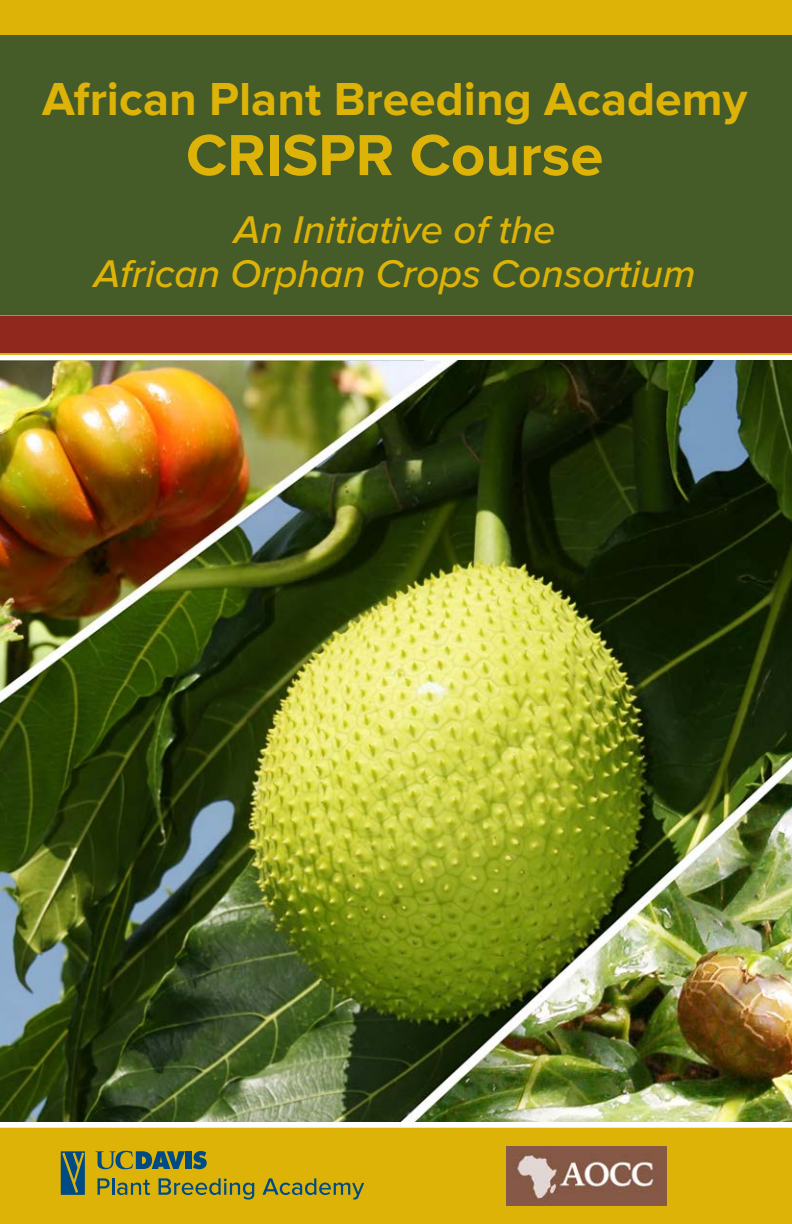
<style>
.page{position:relative;width:792px;height:1224px;background:#fff}
.page>*{position:absolute;margin:0;border:0;box-sizing:border-box;transform-origin:0 0}
.t1{font:700 60px "Proxima Nova";color:#deb308}
.t2{font:700 48px "Proxima Nova";color:#deb308}
.t3{font:italic 500 40px "Proxima Nova";color:#deb308}
</style>
<div class="page">
<img style="left:0;top:361px;width:792px;height:760px">
<div style="left:0;top:1129px;width:792px;height:95px;background:#deb308"></div>
<svg style="left:0;top:315px;width:792px;height:40px;background:#96311b"></svg>
<div style="left:0;top:35px;width:792px;height:280px;background:#455b28"></div>
<svg style="left:61px;top:1151px;width:24px;height:44px"></svg>
<svg style="left:193px;top:1151px;width:14px;height:18px"></svg>
<div style="left:186px;top:1151px;width:6px;height:18px;background:#004b84"></div>
<svg style="left:95px;top:1151px;width:90px;height:18px;background:#6a7c48"></svg>
<svg style="left:97px;top:1178px;width:53px;height:17px"></svg>
<svg style="left:159px;top:1178px;width:95px;height:22px;background:#a29729"></svg>
<svg style="left:262px;top:1178px;width:102px;height:22px;background:#a89a25"></svg>
<div style="left:0;top:0;width:792px;height:35px;background:#deb308"></div>
<img style="left:506px;top:1147px;width:160px;height:59px">
<p class="t2" style="left:42px;top:71px;width:707px">African Plant Breeding Academy</p>
<p class="t1" style="left:186px;top:121px;width:419px">CRISPR Course</p>
<p class="t3" style="left:234px;top:207px;width:323px">An Initiative of the</p>
<p class="t3" style="left:94px;top:251px;width:603px">African Orphan Crops Consortium</p>
</div>
